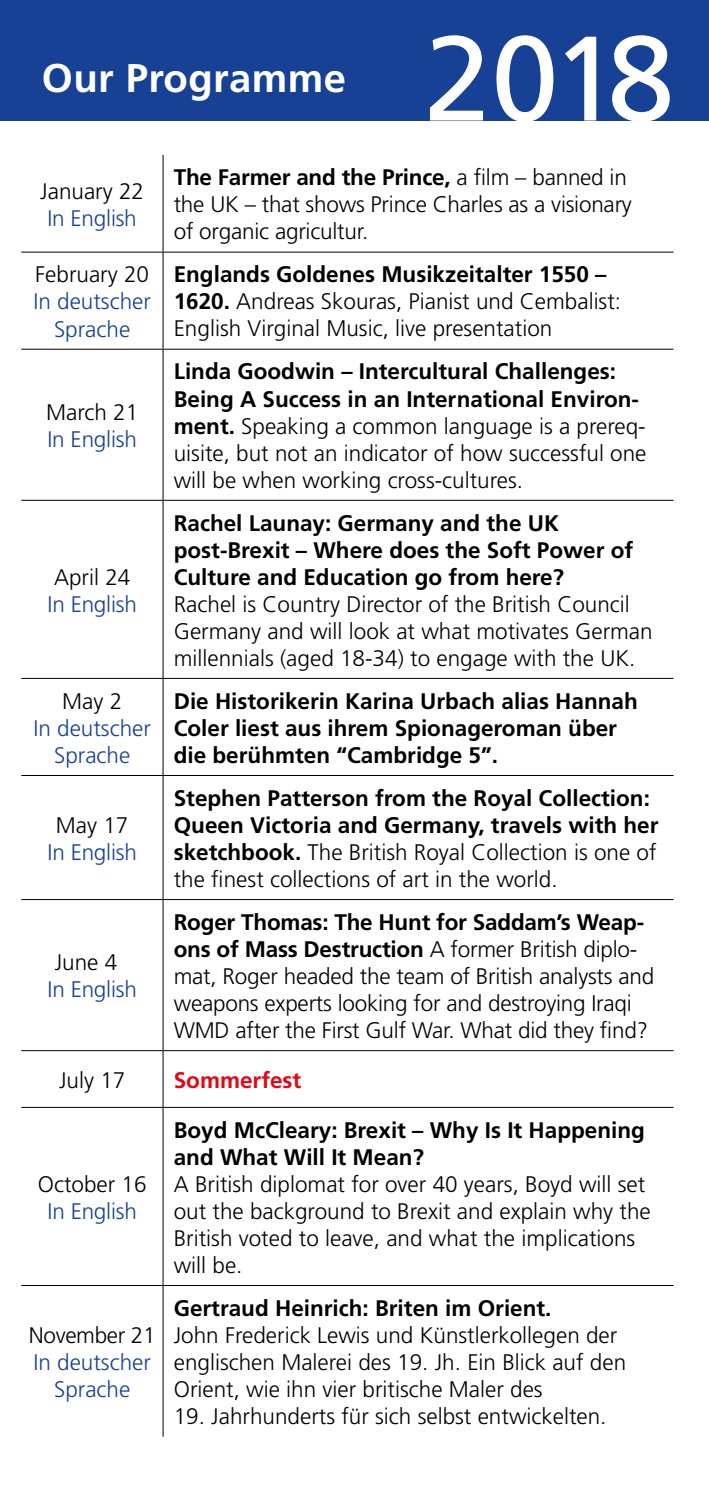
<style>
.page{position:relative;width:709px;height:1489px;background:#fff}
.page>*{position:absolute;margin:0;border:0;box-sizing:border-box;transform-origin:0 0}
.t1{font:120px "Frutiger";color:#fff}
.t2{font:700 40px "Frutiger";letter-spacing:.01em;color:#fff}
.t3{font:300 22.5px/27px "Frutiger";color:#000}
.t4{font:700 22.5px/27px "Frutiger";color:#000}
.t5{font:300 22.5px/27px "Frutiger";color:#164194;text-align:center}
.t6{font:700 22.5px "Frutiger";color:#e30613}
.s1{font-weight:700}
.s2{font-weight:300}
</style>
<div class="page">
<div style="left:0;top:0;width:709px;height:120px;background:#164194"></div>
<hr style="left:163px;top:155px;width:1px;height:97px;background:#000">
<hr style="left:163px;top:252px;width:1px;height:97px;background:#000">
<hr style="left:163px;top:349px;width:1px;height:151px;background:#000">
<hr style="left:163px;top:500px;width:1px;height:178px;background:#000">
<hr style="left:163px;top:678px;width:1px;height:97px;background:#000">
<hr style="left:163px;top:775px;width:1px;height:124px;background:#000">
<hr style="left:163px;top:899px;width:1px;height:151px;background:#000">
<hr style="left:163px;top:1050px;width:1px;height:56px;background:#000">
<hr style="left:163px;top:1107px;width:1px;height:177px;background:#000">
<hr style="left:163px;top:1285px;width:1px;height:151px;background:#000">
<hr style="left:21px;top:252px;width:142px;height:1px;background:#000">
<hr style="left:163px;top:252px;width:510px;height:1px;background:#000">
<hr style="left:21px;top:349px;width:142px;height:1px;background:#000">
<hr style="left:163px;top:349px;width:510px;height:1px;background:#000">
<hr style="left:21px;top:500px;width:142px;height:1px;background:#000">
<hr style="left:163px;top:500px;width:510px;height:1px;background:#000">
<hr style="left:21px;top:678px;width:142px;height:1px;background:#000">
<hr style="left:163px;top:678px;width:510px;height:1px;background:#000">
<hr style="left:21px;top:775px;width:142px;height:1px;background:#000">
<hr style="left:163px;top:775px;width:510px;height:1px;background:#000">
<hr style="left:21px;top:899px;width:142px;height:1px;background:#000">
<hr style="left:163px;top:899px;width:510px;height:1px;background:#000">
<hr style="left:21px;top:1050px;width:142px;height:1px;background:#000">
<hr style="left:163px;top:1050px;width:510px;height:1px;background:#000">
<hr style="left:21px;top:1106px;width:142px;height:1px;background:#000">
<hr style="left:163px;top:1106px;width:510px;height:1px;background:#000">
<hr style="left:21px;top:1284px;width:142px;height:1px;background:#000">
<hr style="left:163px;top:1284px;width:510px;height:1px;background:#000">
<h2 class="t2" style="left:42px;top:55px;width:306px">Our Programme</h2>
<h1 class="t1" style="left:424px;top:8px;width:252px">2018</h1>
<p class="t3" style="left:40px;top:177px;width:105px">January 22</p>
<p class="t5" style="left:48px;top:204px;width:91px">In English</p>
<p class="t3" style="left:35px;top:261px;width:115px">February 20</p>
<p class="t5" style="left:33px;top:288px;width:119px">In deutscher<br>Sprache</p>
<p class="t3" style="left:46px;top:399px;width:94px">March 21</p>
<p class="t5" style="left:48px;top:426px;width:91px">In English</p>
<p class="t3" style="left:54px;top:563px;width:78px">April 24</p>
<p class="t5" style="left:48px;top:590px;width:91px">In English</p>
<p class="t3" style="left:62px;top:687px;width:62px">May 2</p>
<p class="t5" style="left:33px;top:714px;width:119px">In deutscher<br>Sprache</p>
<p class="t3" style="left:56px;top:811px;width:74px">May 17</p>
<p class="t5" style="left:48px;top:838px;width:91px">In English</p>
<p class="t3" style="left:55px;top:949px;width:64px">June 4</p>
<p class="t5" style="left:48px;top:976px;width:91px">In English</p>
<p class="t3" style="left:174px;top:164px;width:460px"><span class="s1">The Farmer and the Prince,</span> a film – banned in the UK – that shows Prince Charles as a visionary of organic agricultur.</p>
<p class="t3" style="left:174px;top:261px;width:449px"><span class="s1">Englands Goldenes Musikzeitalter 1550 –<br>1620.</span> Andreas Skouras, Pianist und Cembalist:<br>English Virginal Music, live presentation</p>
<p class="t3" style="left:174px;top:358px;width:474px"><span class="s1">Linda Goodwin – Intercultural Challenges:<br>Being A Success in an International Environ&shy;ment.</span> Speaking a common language is a prereq&shy;uisite, but not an indicator of how successful one will be when working cross-cultures.</p>
<p class="t4" style="left:174px;top:509px;width:461px">Rachel Launay: Germany and the UK post-Brexit – Where does the Soft Power of<br>Culture and Education go from here?</p>
<p class="t3" style="left:174px;top:590px;width:480px">Rachel is Country Director of the British Council<br>Germany and will look at what motivates German millennials (aged 18-34) to engage with the UK.</p>
<p class="t4" style="left:174px;top:687px;width:465px">Die Historikerin Karina Urbach alias Hannah<br>Coler liest aus ihrem Spionageroman über die berühmten “Cambridge 5”.</p>
<p class="t4" style="left:174px;top:784px;width:486px">Stephen Patterson from the Royal Collection:<br>Queen Victoria and Germany, travels with her sketchbook. <span class="s2">The British Royal Collection is one of the finest collections of art in the world.</span></p>
<p class="t3" style="left:174px;top:908px;width:482px"><span class="s1">Roger Thomas: The Hunt for Saddam’s Weap&shy;ons of Mass Destruction</span> A former British diplo&shy;mat, Roger headed the team of British analysts and weapons experts looking for and destroying Iraqi WMD after the First Gulf War. What did they find?</p>
<p class="t3" style="left:59px;top:1066px;width:68px">July 17</p>
<p class="t6" style="left:174px;top:1066px;width:129px">Sommerfest</p>
<p class="t3" style="left:38px;top:1170px;width:110px">October 16</p>
<p class="t5" style="left:48px;top:1197px;width:91px">In English</p>
<p class="t3" style="left:29px;top:1321px;width:128px">November 21</p>
<p class="t5" style="left:33px;top:1348px;width:119px">In deutscher<br>Sprache</p>
<p class="t4" style="left:174px;top:1116px;width:472px">Boyd McCleary: Brexit – Why Is It Happening and What Will It Mean?</p>
<p class="t3" style="left:174px;top:1170px;width:478px">A British diplomat for over 40 years, Boyd will set out the background to Brexit and explain why the British voted to leave, and what the implications will be.</p>
<p class="t4" style="left:174px;top:1294px;width:379px">Gertraud Heinrich: Briten im Orient.</p>
<p class="t3" style="left:174px;top:1321px;width:454px">John Frederick Lewis und Künstlerkollegen der englischen Malerei des 19. Jh. Ein Blick auf den<br>Orient, wie ihn vier britische Maler des</p>
<p class="t3" style="left:174px;top:1402px;width:434px">19. Jahrhunderts für sich selbst entwickelten.</p>
</div>
